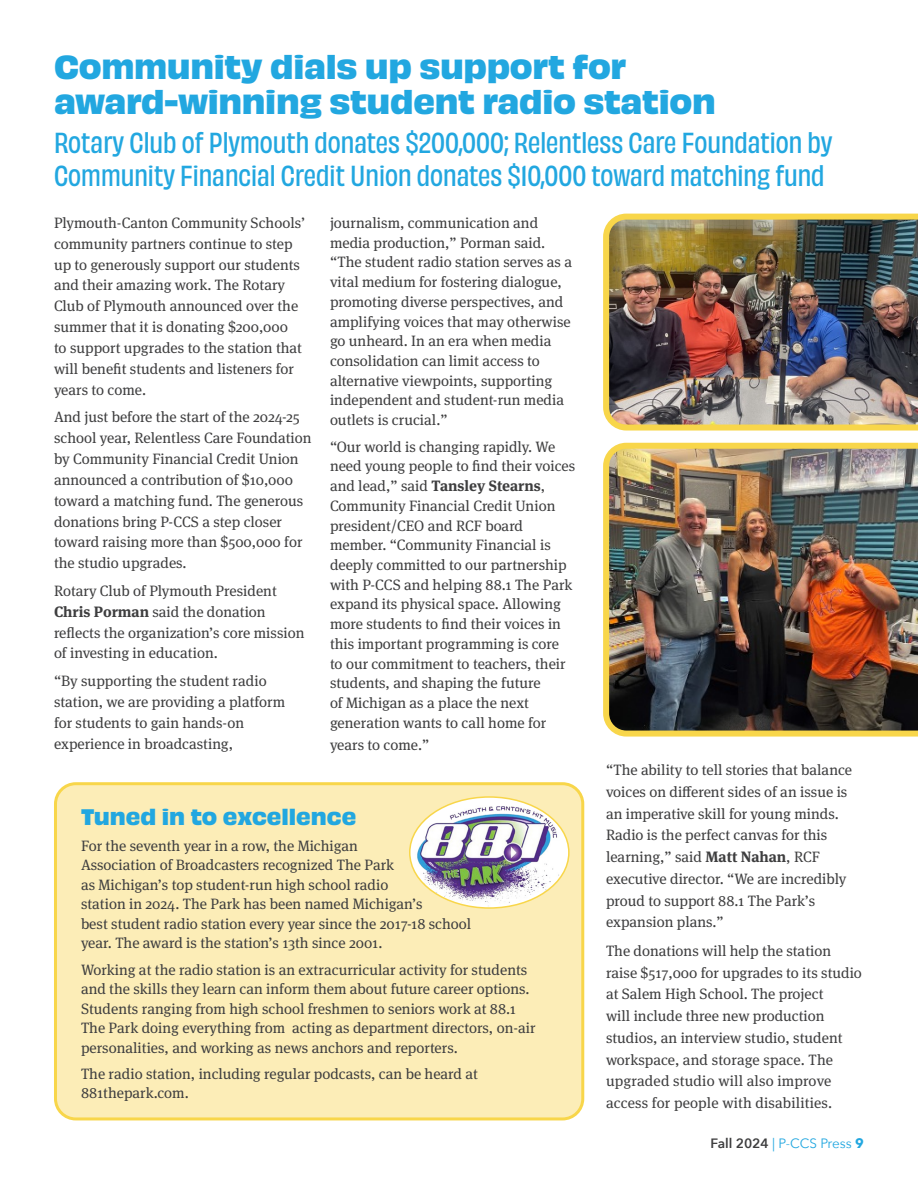
<style>
.page{position:relative;width:918px;height:1188px;background:#fff}
.page>*{position:absolute;margin:0;border:0;box-sizing:border-box;transform-origin:0 0}
.P1{font:700 31.2px/34.7px "Obviously";letter-spacing:-.01em;color:#22a7e0}
.t1{font:27px/33px "Obviously Narw Medi";color:#22a7e0}
.t2{font:700 21px "Obviously";color:#22a7e0}
.P2{font:15px/20.9px "Meta Serif Pro";color:#3e3e3f}
.t3{font:13.5px "Avenir Next";letter-spacing:-.005em;color:#22a7e0}
.s1{font-weight:700}
.s2{font-weight:600;color:#3e3e3f}
</style>
<div class="page">
<img style="left:603px;top:214px;width:315px;height:217px">
<div style="left:55px;top:784px;width:528px;height:335px;background:#fcedb7;border-radius:20px"></div>
<div style="left:54px;top:782px;width:530px;height:338px;border:3px solid #f8d64a;border-radius:20px"></div>
<img style="left:603px;top:443px;width:315px;height:294px">
<img style="left:410px;top:797px;width:158px;height:111px">
<p class="P1" style="left:54px;top:47px;width:663px">Community dials up support for award-winning student radio station</p>
<p class="t1" style="left:54px;top:124px;width:780px">Rotary Club of Plymouth donates $200,000; Relentless Care Foundation by<br>Community Financial Credit Union donates $10,000 toward matching fund</p>
<p class="P2" style="left:54px;top:212px;width:253px">Plymouth-Canton Community Schools’ community partners continue to step up to generously support our students and their amazing work. The Rotary Club of Plymouth announced over the summer that it is donating $200,000<br>to support upgrades to the station that will benefit students and listeners for years to come.</p>
<p class="P2" style="left:54px;top:406px;width:259px">And just before the start of the 2024-25 school year, Relentless Care Foundation by Community Financial Credit Union announced a contribution of $10,000 toward a matching fund. The generous donations bring P-CCS a step closer toward raising more than $500,000 for the studio upgrades.</p>
<p class="P2" style="left:54px;top:579px;width:252px">Rotary Club of Plymouth President <span class="s1">Chris Porman</span> said the donation reflects the organization’s core mission of investing in education.</p>
<p class="P2" style="left:54px;top:670px;width:233px">“By supporting the student radio station, we are providing a platform for students to gain hands-on experience in broadcasting,</p>
<p class="P2" style="left:330px;top:212px;width:244px;line-height:19.6px">journalism, communication and media production,” Porman said. “The student radio station serves as a vital medium for fostering dialogue, promoting diverse perspectives, and amplifying voices that may otherwise go unheard. In an era when media consolidation can limit access to alternative viewpoints, supporting independent and student-run media outlets is crucial.”</p>
<p class="P2" style="left:330px;top:436px;width:247px;line-height:19.8px">“Our world is changing rapidly. We need young people to find their voices and lead,” said <span class="s1">Tansley Stearns</span>, Community Financial Credit Union president/CEO and RCF board member. “Community Financial is deeply committed to our partnership with P-CCS and helping 88.1 The Park expand its physical space. Allowing more students to find their voices in this important programming is core to our commitment to teachers, their students, and shaping the future<br>of Michigan as a place the next generation wants to call home for</p>
<p class="P2" style="left:330px;top:733px;width:101px">years to come.”</p>
<p class="t2" style="left:81px;top:800px;width:277px">Tuned in to excellence</p>
<p class="P2" style="left:81px;top:835px;width:392px;line-height:19.5px">For the seventh year in a row, the Michigan<br>Association of Broadcasters recognized The Park<br>as Michigan’s top student-run high school radio<br>station in 2024. The Park has been named Michigan’s<br>best student radio station every year since the 2017-18 school year. The award is the station’s 13th since 2001.</p>
<p class="P2" style="left:81px;top:959px;width:456px;line-height:19.5px">Working at the radio station is an extracurricular activity for students and the skills they learn can inform them about future career options.<br>Students ranging from high school freshmen to seniors work at 88.1<br>The Park doing everything from acting as department directors, on-air personalities, and working as news anchors and reporters.</p>
<p class="P2" style="left:81px;top:1063px;width:398px;line-height:19.5px">The radio station, including regular podcasts, can be heard at<br>881thepark.com.</p>
<p class="P2" style="left:606px;top:758px;width:248px;line-height:21.8px">“The ability to tell stories that balance voices on different sides of an issue is an imperative skill for young minds.<br>Radio is the perfect canvas for this learning,” said <span class="s1">Matt Nahan</span>, RCF executive director. “We are incredibly proud to support 88.1 The Park’s expansion plans.”</p>
<p class="P2" style="left:606px;top:939px;width:257px;line-height:21.8px">The donations will help the station raise $517,000 for upgrades to its studio at Salem High School. The project<br>will include three new production studios, an interview studio, student workspace, and storage space. The upgraded studio will also improve access for people with disabilities.</p>
<p class="t3" style="left:711px;top:1132px;width:155px"><span class="s2">Fall 2024</span> | P-CCS Press <span class="s1">9</span></p>
</div>
